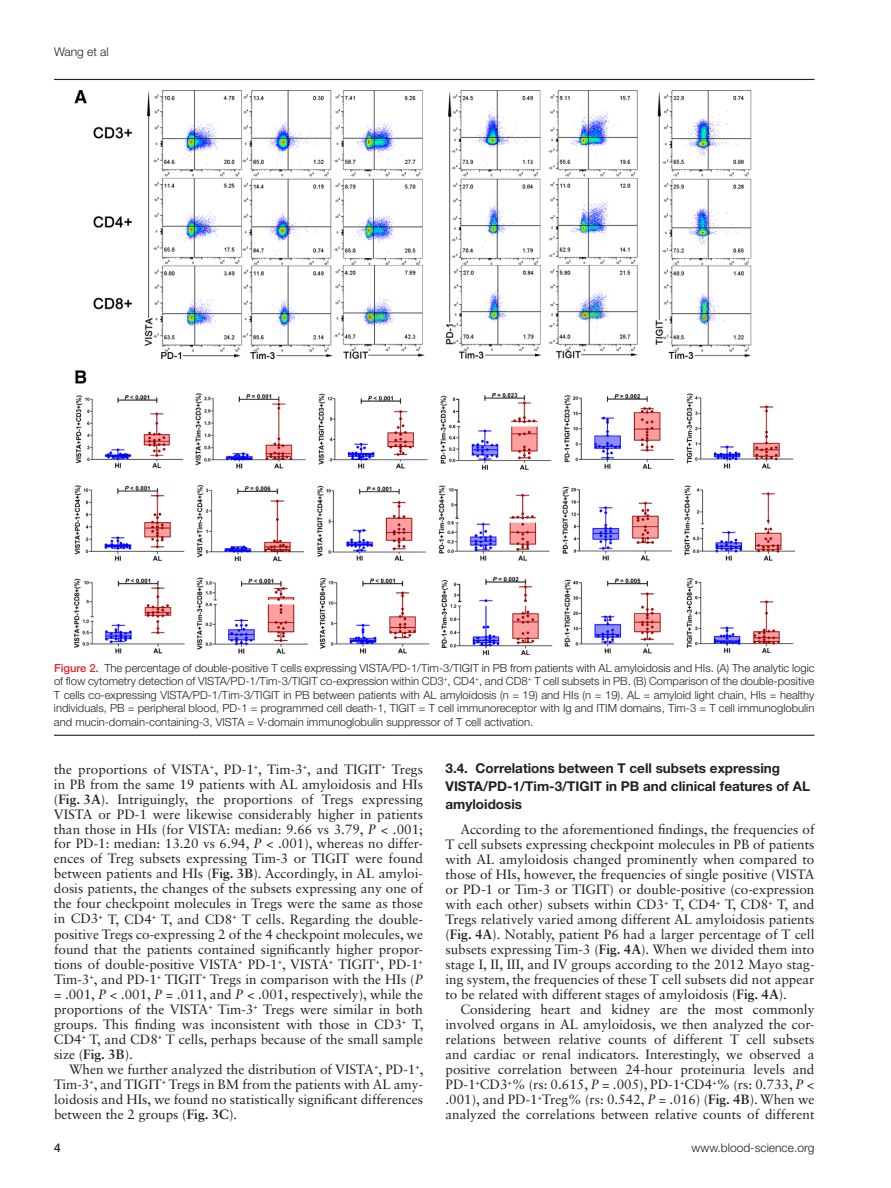
<style>
.page{position:relative;width:891px;height:1188px;background:#fff}
.page>*{position:absolute;margin:0;border:0;box-sizing:border-box;transform-origin:0 0}
.t1{font:13.5px/15px "Sabon LT Std";color:#231f20;text-align:justify}
.t2{font:700 13.5px/18px "Helvetica Neue LT Std";color:#231f20}
.t3{font:300 12px "Helvetica Neue LT Std";color:#231f20}
.t4{font:500 12px "Helvetica Neue LT Std";color:#231f20}
.t5{font:300 11.25px/13.5px "Helvetica Neue LT Std";color:#231f20;text-align:justify}
.s1{font-weight:500;color:#ec2127}
.s2{font-weight:700}
.s3{font-style:italic}
</style>
<div class="page">
<img style="left:74px;top:90px;width:720px;height:565px">
<hr style="left:54px;top:79px;width:760px;height:1px;background:#231f20">
<hr style="left:54px;top:735px;width:760px;height:1px;background:#231f20">
<p class="t3" style="left:54px;top:44px;width:56px">Wang et al</p>
<p class="t5" style="left:54px;top:661px;width:762px"><span class="s1">Figure 2.</span> The percentage of double-positive T cells expressing VISTA/PD-1/Tim-3/TIGIT in PB from patients with AL amyloidosis and HIs. (A) The analytic logic of flow cytometry detection of VISTA/PD-1/Tim-3/TIGIT co-expression within CD3<sup>+</sup>, CD4<sup>+</sup>, and CD8<sup>+</sup> T cell subsets in PB. (B) Comparison of the double-positive T cells co-expressing VISTA/PD-1/Tim-3/TIGIT in PB between patients with AL amyloidosis (n = 19) and HIs (n = 19). AL = amyloid light chain, HIs = healthy individuals, PB = peripheral blood, PD-1 = programmed cell death-1, TIGIT = T cell immunoreceptor with Ig and ITIM domains, Tim-3 = T cell immunoglobulin and mucin-domain-containing-3, VISTA = V-domain immunoglobulin suppressor of T cell activation.</p>
<p class="t1" style="left:54px;top:761px;width:371px">the proportions of VISTA<sup>+</sup>, PD-1<sup>+</sup>, Tim-3<sup>+</sup>, and TIGIT<sup>+</sup> Tregs in PB from the same 19 patients with AL amyloidosis and HIs (<span class="s2">Fig. 3A</span>). Intriguingly, the proportions of Tregs expressing VISTA or PD-1 were likewise considerably higher in patients than those in HIs (for VISTA: median: 9.66 vs 3.79, <span class="s3">P</span> &lt; .001; for PD-1: median: 13.20 vs 6.94, <span class="s3">P</span> &lt; .001), whereas no differ&shy;ences of Treg subsets expressing Tim-3 or TIGIT were found between patients and HIs (<span class="s2">Fig. 3B</span>). Accordingly, in AL amyloi&shy;dosis patients, the changes of the subsets expressing any one of the four checkpoint molecules in Tregs were the same as those in CD3<sup>+</sup> T, CD4<sup>+</sup> T, and CD8<sup>+</sup> T cells. Regarding the double&shy;positive Tregs co-expressing 2 of the 4 checkpoint molecules, we found that the patients contained significantly higher propor&shy;tions of double-positive VISTA<sup>+</sup> PD-1<sup>+</sup>, VISTA<sup>+</sup> TIGIT<sup>+</sup>, PD-1<sup>+ </sup>Tim-3<sup>+</sup>, and PD-1<sup>+</sup> TIGIT<sup>+</sup> Tregs in comparison with the HIs (<span class="s3">P </span>= .001, <span class="s3">P</span> &lt; .001, <span class="s3">P</span> = .011, and <span class="s3">P</span> &lt; .001, respectively), while the proportions of the VISTA<sup>+</sup> Tim-3<sup>+</sup> Tregs were similar in both groups. This finding was inconsistent with those in CD3<sup>+</sup> T, CD4<sup>+</sup> T, and CD8<sup>+</sup> T cells, perhaps because of the small sample size (<span class="s2">Fig. 3B</span>).</p>
<p class="t1" style="left:54px;top:1061px;width:371px;text-indent:15px">When we further analyzed the distribution of VISTA<sup>+</sup>, PD-1<sup>+</sup>, Tim-3<sup>+</sup>, and TIGIT<sup>+</sup> Tregs in BM from the patients with AL amy&shy;loidosis and HIs, we found no statistically significant differences between the 2 groups (<span class="s2">Fig. 3C</span>).</p>
<p class="t2" style="left:446px;top:759px;width:366px">3.4. Correlations between T cell subsets expressing<br>VISTA/PD-1/Tim-3/TIGIT in PB and clinical features of AL amyloidosis</p>
<p class="t1" style="left:445px;top:822px;width:371px;text-indent:15px">According to the aforementioned findings, the frequencies of T cell subsets expressing checkpoint molecules in PB of patients with AL amyloidosis changed prominently when compared to those of HIs, however, the frequencies of single positive (VISTA or PD-1 or Tim-3 or TIGIT) or double-positive (co-expression with each other) subsets within CD3<sup>+</sup> T, CD4<sup>+</sup> T, CD8<sup>+</sup> T, and Tregs relatively varied among different AL amyloidosis patients (<span class="s2">Fig. 4A</span>). Notably, patient P6 had a larger percentage of T cell subsets expressing Tim-3 (<span class="s2">Fig. 4A</span>). When we divided them into stage I, II, III, and IV groups according to the 2012 Mayo stag&shy;ing system, the frequencies of these T cell subsets did not appear to be related with different stages of amyloidosis (<span class="s2">Fig. 4A</span>).</p>
<p class="t1" style="left:445px;top:1002px;width:371px;text-indent:15px">Considering heart and kidney are the most commonly involved organs in AL amyloidosis, we then analyzed the cor&shy;relations between relative counts of different T cell subsets and cardiac or renal indicators. Interestingly, we observed a positive correlation between 24-hour proteinuria levels and PD-1<sup>+</sup>CD3<sup>+</sup>% (rs: 0.615, <span class="s3">P</span> = .005), PD-1<sup>+</sup>CD4<sup>+</sup>% (rs: 0.733, <span class="s3">P</span> &lt; .001), and PD-1<sup>+</sup>Treg% (rs: 0.542, <span class="s3">P</span> = .016) (<span class="s2">Fig. 4B</span>). When we analyzed the correlations between relative counts of different</p>
<p class="t4" style="left:54px;top:1140px;width:8px">4</p>
<p class="t3" style="left:692px;top:1140px;width:124px">www.blood-science.org</p>
</div>
